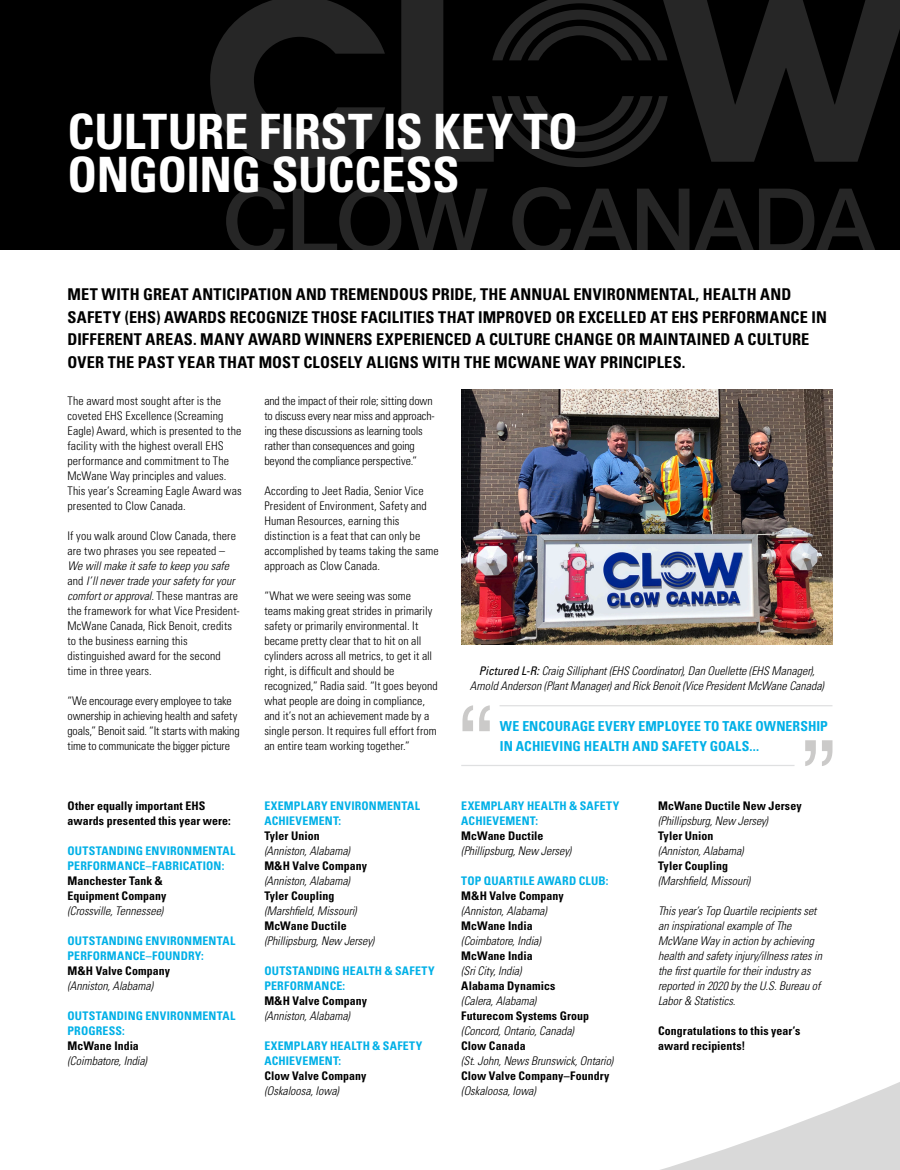
<style>
.page{position:relative;width:900px;height:1170px;background:#fff}
.page>*{position:absolute;margin:0;border:0;box-sizing:border-box;transform-origin:0 0}
.Large_Heading{font:700 condensed 48.75px/43.8px "Univers LT Std";letter-spacing:-.005em;color:#fff}
.Article_Heading{font:700 condensed 16.25px/22.5px "Univers LT Std";letter-spacing:.01em;color:#000}
.quote{font:700 condensed 13.75px/20px "Univers LT Std";letter-spacing:.01em;color:#00b0e7}
.body{font:300 condensed 11.88px/15px "Univers LT Std";letter-spacing:.005em;color:#000}
.body-2{font:italic 300 condensed 11.88px/15px "Univers LT Std";color:#000}
.body-3{font:700 condensed 11.88px/15px "Univers LT Std";letter-spacing:.015em;color:#00b0e7}
.body-4{font:700 condensed 11.88px/15px "Univers LT Std";letter-spacing:.005em;color:#000}
.s1{font-style:italic}
.s2{font-weight:400}
.s3{font-weight:300;font-style:italic}
.s4{font-weight:700;font-style:normal}
</style>
<div class="page">
<svg style="left:660px;top:1082px;width:240px;height:88px"></svg>
<div style="left:0;top:0;width:900px;height:249px;background:#000"></div>
<svg style="left:462px;top:705px;width:28px;height:26px"></svg>
<hr style="left:500px;top:705px;width:332px;height:1px;background:#dfe0e1">
<hr style="left:461px;top:765px;width:334px;height:1px;background:#dfe0e1">
<svg style="left:210px;top:0;width:175px;height:169px"></svg>
<svg style="left:401px;top:0;width:499px;height:167px"></svg>
<svg style="left:226px;top:187px;width:651px;height:63px"></svg>
<img style="left:461px;top:390px;width:371px;height:255px">
<svg style="left:805px;top:740px;width:28px;height:26px"></svg>
<p class="Large_Heading" style="left:68px;top:109px;width:512px">CULTURE FIRST IS KEY TO<br>ONGOING SUCCESS</p>
<p class="Article_Heading" style="left:68px;top:283px;width:761px">MET WITH GREAT ANTICIPATION AND TREMENDOUS PRIDE, THE ANNUAL ENVIRONMENTAL, HEALTH AND SAFETY (EHS) AWARDS RECOGNIZE THOSE FACILITIES THAT IMPROVED OR EXCELLED AT EHS PERFORMANCE IN DIFFERENT AREAS. MANY AWARD WINNERS EXPERIENCED A CULTURE CHANGE OR MAINTAINED A CULTURE OVER THE PAST YEAR THAT MOST CLOSELY ALIGNS WITH THE MCWANE WAY PRINCIPLES.</p>
<p class="body" style="left:68px;top:393px;width:176px">The award most sought after is the coveted EHS Excellence (Screaming Eagle) Award, which is presented to the facility with the highest overall EHS performance and commitment to The McWane Way principles and values.<br>This year’s Screaming Eagle Award was presented to Clow Canada.</p>
<p class="body" style="left:68px;top:528px;width:174px">If you walk around Clow Canada, there are two phrases you see repeated – <span class="s1">We will make it safe to keep you safe </span>and <span class="s1">I’ll never trade your safety for your comfort or approval.</span> These mantras are the framework for what Vice President-McWane Canada, Rick Benoit, credits to the business earning this distinguished award for the second time in three years.</p>
<p class="body" style="left:68px;top:693px;width:174px">“We encourage every employee to take ownership in achieving health and safety goals,” Benoit said. “It starts with making time to communicate the bigger picture</p>
<p class="body" style="left:264px;top:393px;width:172px">and the impact of their role; sitting down to discuss every near miss and approach&shy;ing these discussions as learning tools rather than consequences and going beyond the compliance perspective.”</p>
<p class="body" style="left:264px;top:483px;width:176px">According to Jeet Radia, Senior Vice President of Environment, Safety and Human Resources, earning this distinction is a feat that can only be accomplished by teams taking the same approach as Clow Canada.</p>
<p class="body" style="left:264px;top:588px;width:175px">“What we were seeing was some teams making great strides in primarily safety or primarily environmental. It became pretty clear that to hit on all cylinders across all metrics, to get it all right, is difficult and should be recognized,” Radia said. “It goes beyond what people are doing in compliance, and it’s not an achievement made by a single person. It requires full effort from an entire team working together.”</p>
<p class="body-2" style="left:470px;top:663px;width:355px;text-align:center"><span class="s2">Pictured L-R:</span> Craig Silliphant (EHS Coordinator), Dan Ouellette (EHS Manager),<br>Arnold Anderson (Plant Manager) and Rick Benoit (Vice President McWane Canada)</p>
<p class="quote" style="left:500px;top:716px;width:329px">WE ENCOURAGE EVERY EMPLOYEE TO TAKE OWNERSHIP<br>IN ACHIEVING HEALTH AND SAFETY GOALS...</p>
<p class="body-4" style="left:68px;top:798px;width:165px">Other equally important EHS awards presented this year were:</p>
<p class="body-3" style="left:68px;top:843px;width:169px">OUTSTANDING ENVIRONMENTAL<br>PERFORMANCE–FABRICATION:</p>
<p class="body-4" style="left:68px;top:873px;width:100px">Manchester Tank &amp;<br>Equipment Company <span class="s3">(Crossville, Tennessee)</span></p>
<p class="body-3" style="left:68px;top:933px;width:169px">OUTSTANDING ENVIRONMENTAL<br>PERFORMANCE–FOUNDRY:</p>
<p class="body-2" style="left:68px;top:963px;width:104px"><span class="s4">M&amp;H Valve Company </span>(Anniston, Alabama)</p>
<p class="body-3" style="left:68px;top:1008px;width:169px">OUTSTANDING ENVIRONMENTAL<br>PROGRESS:</p>
<p class="body-2" style="left:68px;top:1038px;width:81px"><span class="s4">McWane India </span>(Coimbatore, India)</p>
<p class="body-3" style="left:264px;top:798px;width:157px">EXEMPLARY ENVIRONMENTAL<br>ACHIEVEMENT:</p>
<p class="body-2" style="left:264px;top:828px;width:87px"><span class="s4">Tyler Union </span>(Anniston, Alabama)</p>
<p class="body-2" style="left:264px;top:858px;width:104px"><span class="s4">M&amp;H Valve Company </span>(Anniston, Alabama)</p>
<p class="body-2" style="left:264px;top:888px;width:94px"><span class="s4">Tyler Coupling </span>(Marshfield, Missouri)</p>
<p class="body-2" style="left:264px;top:918px;width:111px"><span class="s4">McWane Ductile </span>(Phillipsburg, New Jersey)</p>
<p class="body-3" style="left:264px;top:963px;width:172px">OUTSTANDING HEALTH &amp; SAFETY<br>PERFORMANCE:</p>
<p class="body-2" style="left:264px;top:993px;width:104px"><span class="s4">M&amp;H Valve Company </span>(Anniston, Alabama)</p>
<p class="body-3" style="left:264px;top:1038px;width:160px">EXEMPLARY HEALTH &amp; SAFETY<br>ACHIEVEMENT:</p>
<p class="body-4" style="left:264px;top:1068px;width:104px">Clow Valve Company <span class="s3">(Oskaloosa, Iowa)</span></p>
<p class="body-3" style="left:461px;top:798px;width:160px">EXEMPLARY HEALTH &amp; SAFETY<br>ACHIEVEMENT:</p>
<p class="body-2" style="left:461px;top:828px;width:111px"><span class="s4">McWane Ductile </span>(Phillipsburg, New Jersey)</p>
<p class="body-3" style="left:461px;top:873px;width:149px">TOP QUARTILE AWARD CLUB:</p>
<p class="body-2" style="left:461px;top:888px;width:104px"><span class="s4">M&amp;H Valve Company </span>(Anniston, Alabama)</p>
<p class="body-2" style="left:461px;top:918px;width:81px"><span class="s4">McWane India </span>(Coimbatore, India)</p>
<p class="body-2" style="left:461px;top:948px;width:73px"><span class="s4">McWane India </span>(Sri City, India)</p>
<p class="body-2" style="left:461px;top:978px;width:96px"><span class="s4">Alabama Dynamics </span>(Calera, Alabama)</p>
<p class="body-2" style="left:461px;top:1008px;width:129px"><span class="s4">Futurecom Systems Group </span>(Concord, Ontario, Canada)</p>
<p class="body-2" style="left:461px;top:1038px;width:153px"><span class="s4">Clow Canada<br></span>(St. John, News Brunswick, Ontario)</p>
<p class="body-4" style="left:461px;top:1068px;width:150px">Clow Valve Company–Foundry <span class="s3">(Oskaloosa, Iowa)</span></p>
<p class="body-2" style="left:658px;top:798px;width:145px"><span class="s4">McWane Ductile New Jersey </span>(Phillipsburg, New Jersey)</p>
<p class="body-2" style="left:658px;top:828px;width:87px"><span class="s4">Tyler Union </span>(Anniston, Alabama)</p>
<p class="body-2" style="left:658px;top:858px;width:94px"><span class="s4">Tyler Coupling </span>(Marshfield, Missouri)</p>
<p class="body-2" style="left:658px;top:903px;width:166px">This year’s Top Quartile recipients set an inspirational example of The McWane Way in action by achieving health and safety injury/illness rates in the first quartile for their industry as reported in 2020 by the U.S. Bureau of Labor &amp; Statistics.</p>
<p class="body-4" style="left:658px;top:1023px;width:144px">Congratulations to this year’s award recipients!</p>
</div>
